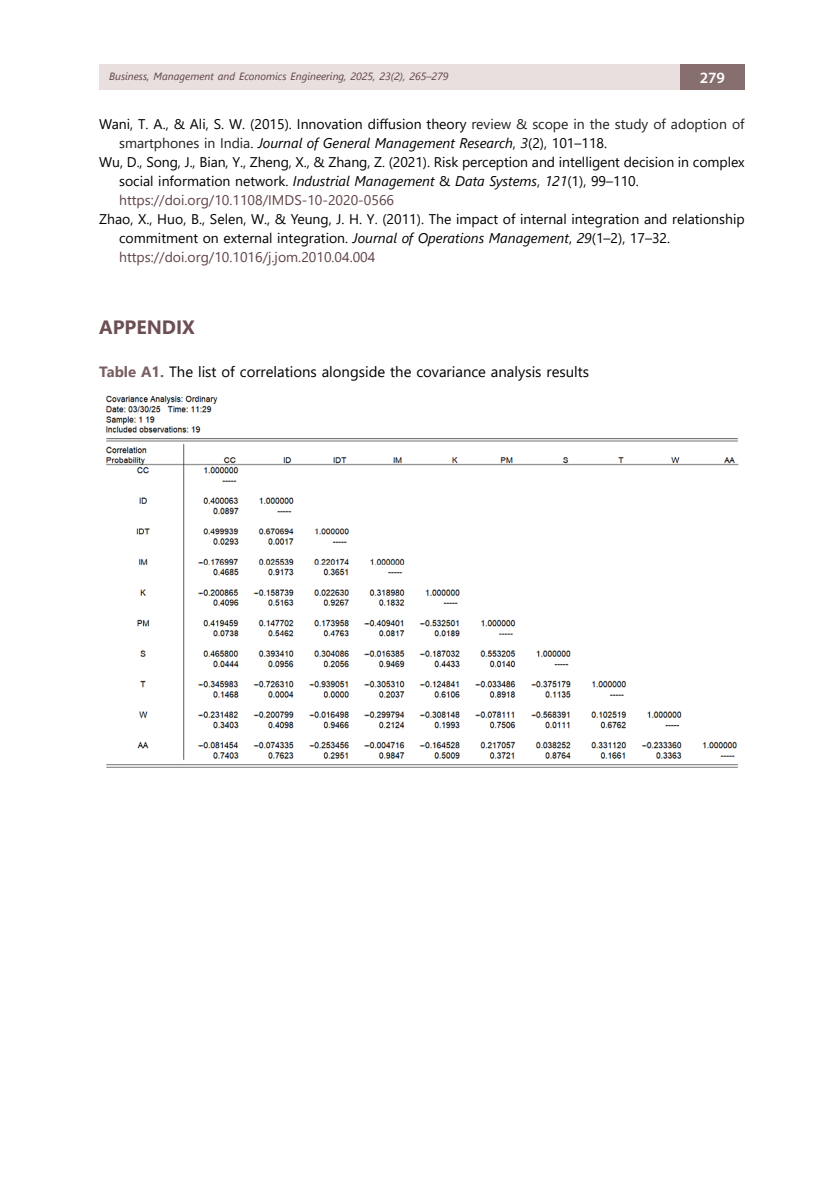
<style>
.page{position:relative;width:834px;height:1191px;background:#fff}
.page>*{position:absolute;margin:0;border:0;box-sizing:border-box;transform-origin:0 0}
.t1{font:700 19.25px "Segoe UI";color:#6c4f52}
.t2{font:600 15.75px "Myriad Pro";color:#fff}
.t3{font:14.88px "Segoe UI";color:#000}
.t4{font:14px/18.9px "Segoe UI";color:#000}
.t5{font:italic 14px "Segoe UI";color:#000}
.t6{font:14px "Segoe UI";color:#5f4245}
.t7{font:italic 10.5px "Segoe UI";color:#5f4245}
.s1{color:#1e1e1e}
.s2{font-style:normal;color:#1e1e1e}
.s3{font-style:normal}
.s4{font-style:italic}
.s5{color:#5f4245}
.s6{font-weight:700;color:#795e60}
</style>
<div class="page">
<div style="left:99px;top:64px;width:581px;height:26px;background:#e8dfde"></div>
<div style="left:680px;top:64px;width:64px;height:26px;background:#876e6f"></div>
<img style="left:106px;top:395px;width:633px;height:373px">
<p class="t7" style="left:109px;top:67px;width:341px">Business, Management and Economics Engineering, 2025, 23(2), 265–279</p>
<p class="t2" style="left:699px;top:67px;width:27px">279</p>
<p class="t4" style="left:99px;top:114px;width:646px">Wani, T. A., &amp; Ali, S. W. (2015). Innovation diffusion theory <span class="s1">review &amp; scope in the study of adoption of</span></p>
<p class="t5" style="left:119px;top:130px;width:489px"><span class="s2">smartphones in India</span><span class="s3">.</span> Journal of General Management Research<span class="s3">,</span> 3<span class="s3">(2), 101–118.</span></p>
<p class="t4" style="left:99px;top:151px;width:646px">Wu, D., Song, J., Bian, Y., Zheng, X., &amp; Zhang, Z. (2021). Risk perception and intelligent decision in complex</p>
<p class="t4" style="left:119px;top:170px;width:521px">social information network. <span class="s4">Industrial Management</span> &amp; <span class="s4">Data Systems</span>, <span class="s4">121</span>(1), 99–110.</p>
<p class="t6" style="left:119px;top:187px;width:276px">https://doi.org/10.1108/IMDS-10-2020-0566</p>
<p class="t4" style="left:119px;top:208px;width:627px;text-indent:-20px">Zhao, X., Huo, B., Selen, W., &amp; Yeung, J. H. Y. (2011). The impact of internal integration and relationship commitment on external integration. <span class="s4">Journal of Operations Management</span>, <span class="s4">29</span>(1–2), 17–32. <span class="s5">https://doi.org/10.1016/j.jom.2010.04.004</span></p>
<h1 class="t1" style="left:99px;top:309px;width:97px">APPENDIX</h1>
<p class="t3" style="left:99px;top:357px;width:491px"><span class="s6">Table A1.</span> The list of correlations alongside the covariance analysis results</p>
</div>
